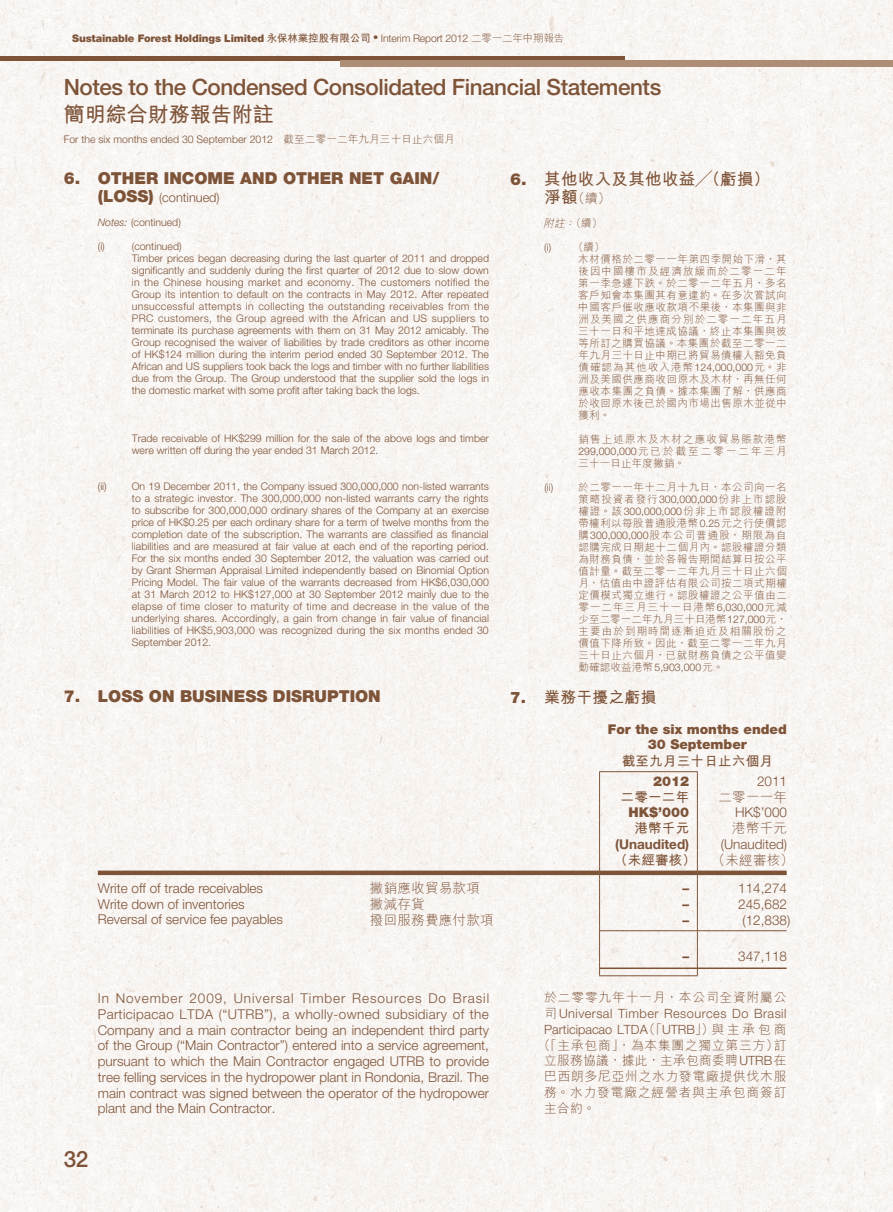
<style>
.page{position:relative;width:893px;height:1212px;background:#f8f5f2}
.page>*{position:absolute;margin:0;border:0;box-sizing:border-box;transform-origin:0 0}
.t1{font:500 22.5px "Helvetica Neue LT Std";letter-spacing:-.02em;color:#7e5439}
.t2{font:700 21px "M Hei HK";color:#7e5439}
.t3{font:900 16.5px "Helvetica Neue LT Std";color:#7e5439}
.t4{font:700 16.5px "M Hei HK";letter-spacing:.02em;color:#7e5439}
.t5{font:700 15.75px "M Hei HK";letter-spacing:.02em;color:#7e5439}
.t6{font:300 13.5px/15.8px "Helvetica Neue LT Std";color:#7e5439;text-align:justify}
.t7{font:900 13.5px/15.8px "Helvetica Neue LT Std";color:#7e5439;text-align:center}
.t8{font:700 13.5px "M Hei HK";letter-spacing:.02em;color:#7e5439}
.t9{font:300 13.5px "M Hei HK";letter-spacing:.02em;color:#7e5439}
.t10{font:700 13.5px "Helvetica Neue LT Std";color:#7e5439}
.t11{font:300 12.75px/15.8px "M Hei HK";letter-spacing:.065em;color:#7e5439;text-align:justify}
.t12{font:300 12.75px/15.8px "Helvetica Neue LT Std";letter-spacing:.035em;color:#7e5439}
.t13{font:300 12.75px "Helvetica Neue LT Std";color:#7e5439}
.t14{font:300 10.5px/12px "Helvetica Neue LT Std";letter-spacing:.005em;color:#7e5439}
.t15{font:300 10.5px/12px "M Hei HK";letter-spacing:.055em;color:#7e5439;text-align:justify}
.t16{font:900 10.5px "Helvetica Neue LT Std";letter-spacing:-.015em;color:#7e5439}
.t17{font:italic 300 10.5px "M Hei HK";color:#7e5439}
.s1{font-family:"M Hei HK";font-weight:700}
.s2{font-family:"Univers LT Std";font-weight:300}
.s3{font-weight:300}
.s4{font-family:"M Hei HK";font-weight:300}
.s5{font-family:"M Hei HK"}
.s6{font-weight:900;font-size:16.5px}
.s7{font-style:italic}
.s8{font-family:"Helvetica Neue LT Std";font-weight:900}
.s9{font-weight:700;font-size:16.5px}
.s10{font-style:normal}
.s11{font-family:"Helvetica Neue LT Std"}
</style>
<div class="page">
<hr style="left:0;top:56px;width:625px;height:4px;background:#7e5439">
<div style="left:340px;top:60px;width:553px;height:7px;background:#ae8d76"></div>
<hr style="left:599px;top:771px;width:99px;height:1px;background:#7e5439">
<svg style="left:599px;top:772px;width:1px;height:203px"></svg>
<svg style="left:697px;top:772px;width:1px;height:203px"></svg>
<hr style="left:599px;top:975px;width:99px;height:1px;background:#7e5439">
<div style="left:98px;top:870px;width:272px;height:5px;background:#7e5439"></div>
<div style="left:370px;top:870px;width:229px;height:5px;background:#7e5439"></div>
<div style="left:600px;top:870px;width:97px;height:5px;background:#7e5439"></div>
<div style="left:698px;top:870px;width:89px;height:5px;background:#7e5439"></div>
<hr style="left:600px;top:930px;width:97px;height:1px;background:#7e5439">
<hr style="left:698px;top:930px;width:89px;height:1px;background:#7e5439">
<hr style="left:600px;top:967px;width:97px;height:2px;background:#7e5439">
<hr style="left:698px;top:967px;width:89px;height:2px;background:#7e5439">
<p class="t16" style="left:72px;top:32px;width:494px">Sustainable Forest Holdings Limited <span class="s1">永保林業控股有限公司</span> <span class="s2">•</span> <span class="s3">Interim Report 2012</span> <span class="s4">二零一二年中期報告</span></p>
<h1 class="t1" style="left:64px;top:74px;width:599px">Notes to the Condensed Consolidated Financial Statements</h1>
<h2 class="t2" style="left:64px;top:99px;width:211px">簡明綜合財務報告附註</h2>
<p class="t14" style="left:64px;top:133px;width:392px">For the six months ended 30 September 2012 <span class="s5">截至二零一二年九月三十日止六個月</span></p>
<h3 class="t3" style="left:64px;top:168px;width:377px">6. OTHER INCOME AND OTHER NET GAIN/</h3>
<p class="t13" style="left:98px;top:189px;width:123px"><span class="s6">(LOSS)</span> (continued)</p>
<p class="t14" style="left:98px;top:216px;width:85px"><span class="s7">Notes:</span> (continued)</p>
<p class="t14" style="left:98px;top:240px;width:9px">(i)</p>
<p class="t14" style="left:132px;top:240px;width:359px">(continued)<br>Timber prices began decreasing during the last quarter of 2011 and dropped significantly and suddenly during the first quarter of 2012 due to slow down in the Chinese housing market and economy. The customers notified the Group its intention to default on the contracts in May 2012. After repeated unsuccessful attempts in collecting the outstanding receivables from the PRC customers, the Group agreed with the African and US suppliers to terminate its purchase agreements with them on 31 May 2012 amicably. The Group recognised the waiver of liabilities by trade creditors as other income of HK$124 million during the interim period ended 30 September 2012. The African and US suppliers took back the logs and timber with no further liabilities due from the Group. The Group understood that the supplier sold the logs in the domestic market with some profit after taking back the logs.</p>
<p class="t14" style="left:132px;top:432px;width:359px">Trade receivable of HK$299 million for the sale of the above logs and timber were written off during the year ended 31 March 2012.</p>
<p class="t14" style="left:132px;top:480px;width:359px;text-align:justify;text-indent:-34px">(ii) On 19 December 2011, the Company issued 300,000,000 non-listed warrants to a strategic investor. The 300,000,000 non-listed warrants carry the rights to subscribe for 300,000,000 ordinary shares of the Company at an exercise price of HK$0.25 per each ordinary share for a term of twelve months from the completion date of the subscription. The warrants are classified as financial liabilities and are measured at fair value at each end of the reporting period.<br>For the six months ended 30 September 2012, the valuation was carried out by Grant Sherman Appraisal Limited independently based on Binomial Option Pricing Model. The fair value of the warrants decreased from HK$6,030,000 at 31 March 2012 to HK$127,000 at 30 September 2012 mainly due to the elapse of time closer to maturity of time and decrease in the value of the underlying shares. Accordingly, a gain from change in fair value of financial liabilities of HK$5,903,000 was recognized during the six months ended 30<br>September 2012.</p>
<h3 class="t3" style="left:64px;top:686px;width:319px">7. LOSS ON BUSINESS DISRUPTION</h3>
<h3 class="t4" style="left:510px;top:167px;width:261px"><span class="s8">6.</span> 其他收入及其他收益╱（虧損）</h3>
<p class="t11" style="left:544px;top:190px;width:68px"><span class="s9">淨額</span>（續）</p>
<p class="t17" style="left:543px;top:218px;width:60px">附註：<span class="s10">（續）</span></p>
<p class="t14" style="left:544px;top:241px;width:62px">(i) <span class="s5">（續）</span></p>
<p class="t15" style="left:578px;top:253px;width:210px">木材價格於二零一一年第四季開始下滑，其後因中國樓市及經濟放緩而於二零一二年第一季急遽下跌。於二零一二年五月，多名客戶知會本集團其有意違約。在多次嘗試向中國客戶催收應收款項不果後，本集團與非洲及美國之供應商分別於二零一二年五月三十一日和平地達成協議，終止本集團與彼等所訂之購買協議。本集團於截至二零一二年九月三十日止中期已將貿易債權人豁免負債確認為其他收入港幣<span class="s11">124,000,000</span>元。非洲及美國供應商收回原木及木材，再無任何應收本集團之負債。據本集團了解，供應商於收回原木後已於國內市場出售原木並從中獲利。</p>
<p class="t15" style="left:578px;top:433px;width:210px">銷售上述原木及木材之應收貿易賬款港幣<span class="s11">299,000,000</span>元已於截至二零一二年三月三十一日止年度撇銷。</p>
<p class="t15" style="left:578px;top:481px;width:210px;text-indent:-34px"><span class="s11">(ii)</span> 於二零一一年十二月十九日，本公司向一名策略投資者發行<span class="s11">300,000,000</span>份非上市認股權證。該<span class="s11">300,000,000</span>份非上市認股權證附帶權利以每股普通股港幣<span class="s11">0.25</span>元之行使價認購<span class="s11">300,000,000</span>股本公司普通股，期限為自認購完成日期起十二個月內。認股權證分類為財務負債，並於各報告期間結算日按公平值計量。截至二零一二年九月三十日止六個月，估值由中證評估有限公司按二項式期權定價模式獨立進行。認股權證之公平值由二零一二年三月三十一日港幣<span class="s11">6,030,000</span>元減少至二零一二年九月三十日港幣<span class="s11">127,000</span>元，主要由於到期時間逐漸迫近及相關股份之價值下降所致。因此，截至二零一二年九月三十日止六個月，已就財務負債之公平值變動確認收益港幣<span class="s11">5,903,000</span>元。</p>
<h3 class="t5" style="left:510px;top:686px;width:148px"><span class="s8">7.</span> 業務干擾之虧損</h3>
<p class="t7" style="left:608px;top:721px;width:180px">For the six months ended<br>30 September</p>
<p class="t8" style="left:622px;top:751px;width:153px">截至九月三十日止六個月</p>
<p class="t7" style="left:653px;top:773px;width:38px">2012</p>
<p class="t6" style="left:757px;top:772px;width:32px">2011</p>
<p class="t8" style="left:621px;top:787px;width:70px">二零一二年</p>
<p class="t9" style="left:718px;top:790px;width:70px">二零一一年</p>
<p class="t7" style="left:628px;top:804px;width:62px">HK$’000</p>
<p class="t6" style="left:735px;top:804px;width:54px">HK$’000</p>
<p class="t8" style="left:634px;top:818px;width:56px">港幣千元</p>
<p class="t9" style="left:732px;top:821px;width:56px">港幣千元</p>
<p class="t10" style="left:615px;top:836px;width:76px">(Unaudited)</p>
<p class="t6" style="left:721px;top:836px;width:68px">(Unaudited)</p>
<p class="t8" style="left:614px;top:850px;width:181px">（未經審核） <span class="s3">（未經審核）</span></p>
<p class="t6" style="left:98px;top:880px;width:167px">Write off of trade receivables</p>
<p class="t9" style="left:370px;top:881px;width:111px">撇銷應收貿易款項</p>
<p class="t10" style="left:682px;top:880px;width:8px">–</p>
<p class="t6" style="left:738px;top:880px;width:50px">114,274</p>
<p class="t6" style="left:98px;top:895px;width:148px">Write down of inventories</p>
<p class="t9" style="left:370px;top:897px;width:56px">撇減存貨</p>
<p class="t10" style="left:682px;top:896px;width:8px">–</p>
<p class="t6" style="left:738px;top:896px;width:50px">245,682</p>
<p class="t6" style="left:98px;top:911px;width:187px">Reversal of service fee payables</p>
<p class="t9" style="left:370px;top:913px;width:125px">撥回服務費應付款項</p>
<p class="t10" style="left:682px;top:912px;width:8px">–</p>
<p class="t6" style="left:742px;top:912px;width:49px">(12,838)</p>
<p class="t10" style="left:682px;top:948px;width:8px">–</p>
<p class="t6" style="left:738px;top:948px;width:50px">347,118</p>
<p class="t6" style="left:98px;top:990px;width:393px">In November 2009, Universal Timber Resources Do Brasil Participacao LTDA (“UTRB”), a wholly-owned subsidiary of the Company and a main contractor being an independent third party of the Group (“Main Contractor”) entered into a service agreement, pursuant to which the Main Contractor engaged UTRB to provide tree felling services in the hydropower plant in Rondonia, Brazil. The main contract was signed between the operator of the hydropower plant and the Main Contractor.</p>
<p class="t11" style="left:544px;top:990px;width:244px">於二零零九年十一月，本公司全資附屬公</p>
<p class="t12" style="left:544px;top:1005px;width:244px"><span class="s5">司</span>Universal Timber Resources Do Brasil<br>Participacao LTDA<span class="s5">（「</span>UTRB<span class="s5">」）與主承包商</span></p>
<p class="t11" style="left:544px;top:1037px;width:244px;text-indent:-6px">（「主承包商」，為本集團之獨立第三方）訂立服務協議，據此，主承包商委聘<span class="s11">UTRB</span>在巴西朗多尼亞州之水力發電廠提供伐木服務。水力發電廠之經營者與主承包商簽訂主合約。</p>
<h1 class="t1" style="left:64px;top:1145px;width:26px">32</h1>
</div>
